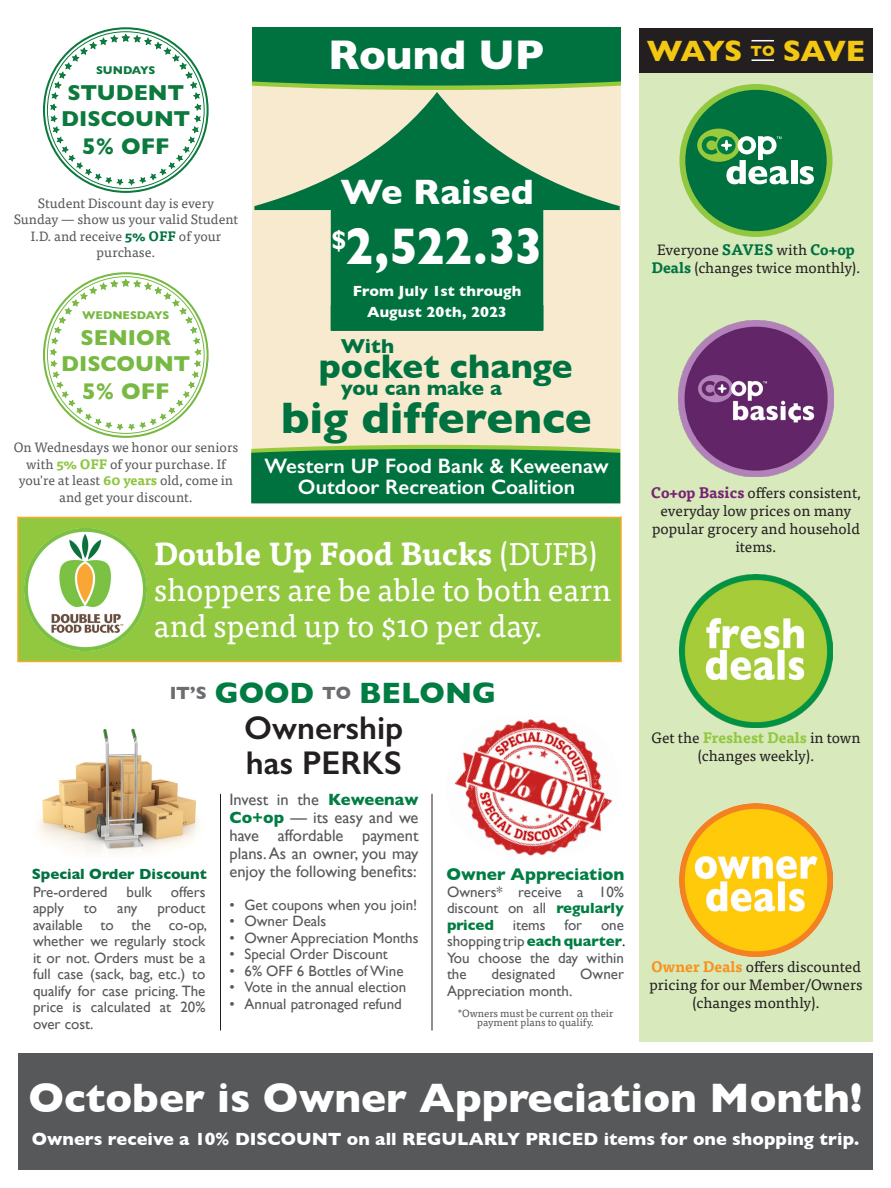
<style>
.page{position:relative;width:891px;height:1188px;background:#fff}
.page>*{position:absolute;margin:0;border:0;box-sizing:border-box;transform-origin:0 0}
.t1{font:700 52.5px "Gill Sans";color:#fff;scale:.9 1}
.t2{font:700 45px "Gill Sans";color:#007240}
.t3{font:700 42px "Gill Sans";color:#fff}
.t4{font:800 42px "Gill Sans";color:#fff}
.t5{font:700 36px "Gill Sans";color:#fff}
.t6{font:700 34.8px "Gill Sans";color:#007240}
.t7{font:600 33px/34.5px "Gill Sans";color:#231f20}
.t8{font:31.5px/36px "Tisa Pro";color:#fff}
.t9{font:700 30px "Gill Sans";letter-spacing:-.05em;color:#f3c712}
.t10{font:800 23.1px "Gill Sans";color:#77b942}
.t11{font:800 23.1px "Gill Sans";color:#0c793d}
.t12{font:800 21.9px/26.2px "Gill Sans";color:#0c793d}
.t13{font:800 21.9px/26.2px "Gill Sans";color:#77b942;text-align:center}
.t14{font:600 21px/21px "Gill Sans";color:#fff;text-align:center}
.t15{font:700 20.55px "Gill Sans";letter-spacing:.005em;color:#007240}
.t16{font:700 18px "Gill Sans";color:#fff}
.t17{font:700 18px "Gill Sans";color:#6c6d70}
.t18{font:700 17.25px "Gill Sans";color:#007d43}
.t19{font:16.5px/18px "Gill Sans";color:#57585a;text-align:justify}
.t20{font:15px/16.5px "Gill Sans";color:#57585a;text-align:justify}
.t21{font:15px/18px "Tisa Pro";color:#231f20;text-align:center}
.t22{font:700 15px/21px "Gill Sans";letter-spacing:.01em;color:#fff;text-align:center}
.t23{font:700 15px "Gill Sans";color:#007240}
.t24{font:13.5px/16.5px "Tisa Pro";color:#57585a;text-align:center}
.t25{font:800 11.4px "Gill Sans";color:#77b942}
.t26{font:800 11.4px "Gill Sans";letter-spacing:-.02em;color:#0c793d}
.t27{font:10.5px/9px "Tisa Pro";color:#57585a;text-align:center}
.s1{font-weight:700;color:#007240}
.s2{font-weight:700;color:#8bc63e}
.s3{font-weight:700}
.s4{font-size:30px;color:#007c43}
.s5{font-size:30px;color:#007d43}
.s6{font-weight:800;color:#007d43}
.s7{font-weight:700;color:#007d43}
.s8{color:#231f20}
.s9{font-size:15px}
.s10{font-weight:700;color:#772371}
.s11{font-weight:700;color:#91c83f}
.s12{font-weight:700;color:#f7931d}
</style>
<div class="page">
<div style="left:18px;top:518px;width:603px;height:144px;background:#91c83f"></div>
<div style="left:17px;top:517px;width:605px;height:145px;border:2px solid #faa928"></div>
<div style="left:252px;top:27px;width:369px;height:477px;background:#f7eacf"></div>
<div style="left:639px;top:73px;width:234px;height:969px;background:#d8e9bc"></div>
<div style="left:682px;top:87px;width:148px;height:147px;background:#007240;border-radius:50%"></div>
<div style="left:791px;top:160px;width:6px;height:24px;background:#fff"></div>
<svg style="left:800px;top:166px;width:14px;height:18px"></svg>
<div style="left:697px;top:129px;width:43px;height:33px;background:#99ca3b;border-radius:50%"></div>
<svg style="left:702px;top:136px;width:87px;height:48px"></svg>
<div style="left:680px;top:84px;width:152px;height:153px;border:6px solid #91c83f;border-radius:50%"></div>
<img style="left:679px;top:575px;width:154px;height:153px">
<img style="left:679px;top:804px;width:154px;height:153px">
<div style="left:639px;top:28px;width:234px;height:45px;background:#231f20"></div>
<svg style="left:752px;top:40px;width:22px;height:1px"></svg>
<hr style="left:752px;top:59px;width:22px;height:2px;background:#fff">
<img style="left:678px;top:321px;width:156px;height:155px">
<img style="left:38px;top:728px;width:161px;height:126px">
<img style="left:454px;top:719px;width:159px;height:137px">
<hr style="left:432px;top:794px;width:1px;height:236px;background:#231f20">
<hr style="left:220px;top:794px;width:1px;height:236px;background:#231f20">
<img style="left:25px;top:529px;width:121px;height:121px">
<svg style="left:252px;top:27px;width:369px;height:63px;background:#107a42"></svg>
<svg style="left:254px;top:92px;width:366px;height:239px"></svg>
<svg style="left:251px;top:445px;width:369px;height:58px;background:#0f7a42"></svg>
<div style="left:18px;top:1053px;width:855px;height:117px;background:#57585a"></div>
<svg style="left:49px;top:279px;width:153px;height:153px"></svg>
<svg style="left:49px;top:34px;width:153px;height:153px"></svg>
<p class="t26" style="left:96px;top:63px;width:61px">SUNDAYS</p>
<p class="t12" style="left:61px;top:80px;width:131px">STUDENT<br>DISCOUNT</p>
<p class="t11" style="left:82px;top:133px;width:89px">5% OFF</p>
<p class="t24" style="left:14px;top:194px;width:226px">Student Discount day is every<br>Sunday — show us your valid Student<br>I.D. and receive <span class="s1">5% OFF</span> of your purchase.</p>
<p class="t25" style="left:82px;top:308px;width:89px">WEDNESDAYS</p>
<p class="t13" style="left:61px;top:324px;width:131px">SENIOR<br>DISCOUNT</p>
<p class="t10" style="left:82px;top:378px;width:89px">5% OFF</p>
<p class="t24" style="left:14px;top:439px;width:226px">On Wednesdays we honor our seniors with <span class="s2">5% OFF</span> of your purchase. If you're at least <span class="s2">60 years</span> old, come in and get your discount.</p>
<p class="t4" style="left:328px;top:30px;width:218px">Round UP</p>
<p class="t5" style="left:340px;top:163px;width:195px">We Raised</p>
<p class="t1" style="left:331px;top:205px;width:236px"><sup>$</sup>2,522.33</p>
<p class="t22" style="left:353px;top:280px;width:170px">From July 1st through<br>August 20th, 2023</p>
<p class="t15" style="left:341px;top:330px;width:55px">With</p>
<p class="t6" style="left:319px;top:338px;width:255px">pocket change</p>
<p class="t15" style="left:341px;top:372px;width:163px">you can make a</p>
<p class="t2" style="left:281px;top:383px;width:312px">big difference</p>
<p class="t14" style="left:264px;top:455px;width:346px">Western UP Food Bank &amp; Keweenaw<br>Outdoor Recreation Coalition</p>
<p class="t8" style="left:154px;top:534px;width:459px"><span class="s3">Double Up Food Bucks</span> (DUFB) shoppers are be able to both earn and spend up to $10 per day.</p>
<p class="t17" style="left:170px;top:678px;width:328px">IT’S <span class="s4">GOOD</span> TO <span class="s5">BELONG</span></p>
<p class="t23" style="left:32px;top:862px;width:176px">Special Order Discount</p>
<p class="t20" style="left:33px;top:883px;width:76px">Pre-ordered</p>
<p class="t20" style="left:127px;top:883px;width:27px">bulk</p>
<p class="t20" style="left:171px;top:883px;width:36px">offers</p>
<p class="t20" style="left:33px;top:900px;width:32px">apply</p>
<p class="t20" style="left:84px;top:900px;width:15px">to</p>
<p class="t20" style="left:117px;top:900px;width:22px">any</p>
<p class="t20" style="left:33px;top:900px;width:176px;text-indent:124px">product available to the co-op, whether we regularly stock it or not. Orders must be a full case (sack, bag, etc.) to qualify for case pricing. The price is calculated at 20% over cost.</p>
<p class="t7" style="left:244px;top:711px;width:161px">Ownership has PERKS</p>
<p class="t19" style="left:230px;top:790px;width:191px">Invest in the <span class="s6">Keweenaw Co+op</span> — its easy and we have affordable payment plans. As an owner, you may enjoy the following benefits:</p>
<p class="t20" style="left:230px;top:896px;width:189px">• Get coupons when you join!</p>
<p class="t20" style="left:230px;top:913px;width:98px">• Owner Deals</p>
<p class="t20" style="left:230px;top:929px;width:191px">• Owner Appreciation Months</p>
<p class="t20" style="left:230px;top:946px;width:160px">• Special Order Discount</p>
<p class="t20" style="left:230px;top:962px;width:176px">• 6% OFF 6 Bottles of Wine</p>
<p class="t20" style="left:230px;top:979px;width:178px">• Vote in the annual election</p>
<p class="t20" style="left:230px;top:995px;width:174px">• Annual patronaged refund</p>
<p class="t18" style="left:446px;top:861px;width:180px">Owner Appreciation</p>
<p class="t20" style="left:447px;top:883px;width:179px">Owners* receive a 10% discount on all <span class="s7">regularly priced</span></p>
<p class="t20" style="left:513px;top:916px;width:34px">items</p>
<p class="t20" style="left:564px;top:916px;width:19px">for</p>
<p class="t20" style="left:447px;top:916px;width:180px;text-indent:154px">one shopping trip <span class="s7">each quarter</span><span class="s8">.<br></span>You choose the day within the</p>
<p class="t20" style="left:491px;top:966px;width:66px">designated</p>
<p class="t20" style="left:580px;top:966px;width:45px">Owner</p>
<p class="t20" style="left:447px;top:982px;width:127px">Appreciation month.</p>
<p class="t27" style="left:458px;top:1008px;width:157px">*Owners must be current on their payment plans to qualify.</p>
<p class="t9" style="left:647px;top:27px;width:220px">WAYS <span class="s9">TO</span> SAVE</p>
<p class="t21" style="left:651px;top:240px;width:211px">Everyone <span class="s1">SAVES</span> with <span class="s1">Co+op<br>Deals</span> (changes twice monthly).</p>
<p class="t21" style="left:651px;top:483px;width:212px"><span class="s10">Co+op Basics</span> offers consistent, everyday low prices on many popular grocery and household items.</p>
<p class="t21" style="left:652px;top:728px;width:210px">Get the <span class="s11">Freshest Deals</span> in town (changes weekly).</p>
<p class="t21" style="left:649px;top:957px;width:215px"><span class="s12">Owner Deals</span> offers discounted pricing for our Member/Owners (changes monthly).</p>
<p class="t3" style="left:29px;top:1065px;width:835px">October is Owner Appreciation Month!</p>
<p class="t16" style="left:32px;top:1125px;width:829px">Owners receive a 10% DISCOUNT on all REGULARLY PRICED items for one shopping trip.</p>
</div>
